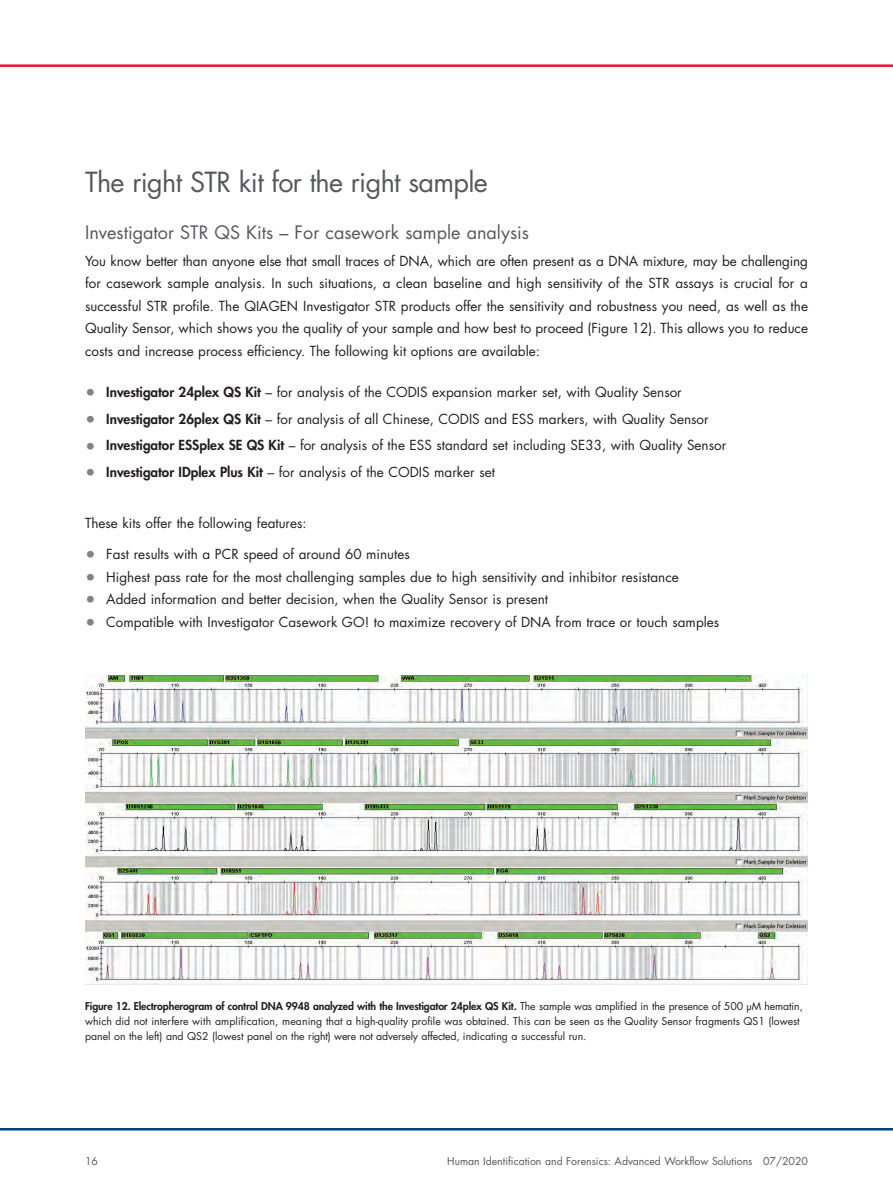
<style>
.page{position:relative;width:893px;height:1191px;background:#fff}
.page>*{position:absolute;margin:0;border:0;box-sizing:border-box;transform-origin:0 0}
.Heading_1{font:27px "Futura Std";letter-spacing:-.025em;color:#57585a}
.Heading_2{font:18px "Futura Std";color:#57585a}
.Copy{font:13.5px/22.5px "Futura Std";color:#231f20;text-align:justify}
.Figure_Footnote{font:10.5px/15px "Futura Std";color:#231f20}
.Running_Title_Page_N{font:10.5px "Futura Std";color:#57585a}
.s1{font-size:18px;color:#808285}
.s2{font-weight:800}
</style>
<div class="page">
<hr style="left:0;top:65px;width:893px;height:2px;background:#ed1a3a">
<hr style="left:0;top:1128px;width:893px;height:2px;background:#004279">
<img style="left:85px;top:675px;width:723px;height:309px">
<p class="Heading_1" style="left:85px;top:165px;width:404px">The right STR kit for the right sample</p>
<p class="Heading_2" style="left:85px;top:221px;width:446px">Investigator STR QS Kits – For casework sample analysis</p>
<p class="Copy" style="left:85px;top:250px;width:724px">You know better than anyone else that small traces of DNA, which are often present as a DNA mixture, may be challenging for casework sample analysis. In such situations, a clean baseline and high sensitivity of the STR assays is crucial for a successful STR profile. The QIAGEN Investigator STR products offer the sensitivity and robustness you need, as well as the Quality Sensor, which shows you the quality of your sample and how best to proceed (Figure 12). This allows you to reduce costs and increase process efficiency. The following kit options are available:</p>
<p class="Copy" style="left:85px;top:381px;width:598px"><span class="s1">•</span> <span class="s2">Investigator 24plex QS Kit</span> – for analysis of the CODIS expansion marker set, with Quality Sensor</p>
<p class="Copy" style="left:85px;top:407px;width:625px"><span class="s1">•</span> <span class="s2">Investigator 26plex QS Kit</span> – for analysis of all Chinese, CODIS and ESS markers, with Quality Sensor</p>
<p class="Copy" style="left:85px;top:434px;width:643px"><span class="s1">•</span> <span class="s2">Investigator ESSplex SE QS Kit</span> – for analysis of the ESS standard set including SE33, with Quality Sensor</p>
<p class="Copy" style="left:85px;top:461px;width:411px"><span class="s1">•</span> <span class="s2">Investigator IDplex Plus Kit</span> – for analysis of the CODIS marker set</p>
<p class="Copy" style="left:85px;top:512px;width:223px">These kits offer the following features:</p>
<p class="Copy" style="left:85px;top:543px;width:326px"><span class="s1">•</span> Fast results with a PCR speed of around 60 minutes</p>
<p class="Copy" style="left:85px;top:565px;width:595px"><span class="s1">•</span> Highest pass rate for the most challenging samples due to high sensitivity and inhibitor resistance</p>
<p class="Copy" style="left:85px;top:588px;width:465px"><span class="s1">•</span> Added information and better decision, when the Quality Sensor is present</p>
<p class="Copy" style="left:85px;top:610px;width:636px"><span class="s1">•</span> Compatible with Investigator Casework GO! to maximize recovery of DNA from trace or touch samples</p>
<p class="Figure_Footnote" style="left:85px;top:998px;width:719px"><span class="s2">Figure 12. Electropherogram of control DNA 9948 analyzed with the Investigator 24plex QS Kit.</span> The sample was amplified in the presence of 500 μM hematin, which did not interfere with amplification, meaning that a high-quality profile was obtained. This can be seen as the Quality Sensor fragments QS1 (lowest panel on the left) and QS2 (lowest panel on the right) were not adversely affected, indicating a successful run.</p>
<p class="Running_Title_Page_N" style="left:85px;top:1154px;width:14px">16</p>
<p class="Running_Title_Page_N" style="left:447px;top:1154px;width:362px">Human Identification and Forensics: Advanced Workflow Solutions 07/2020</p>
</div>
